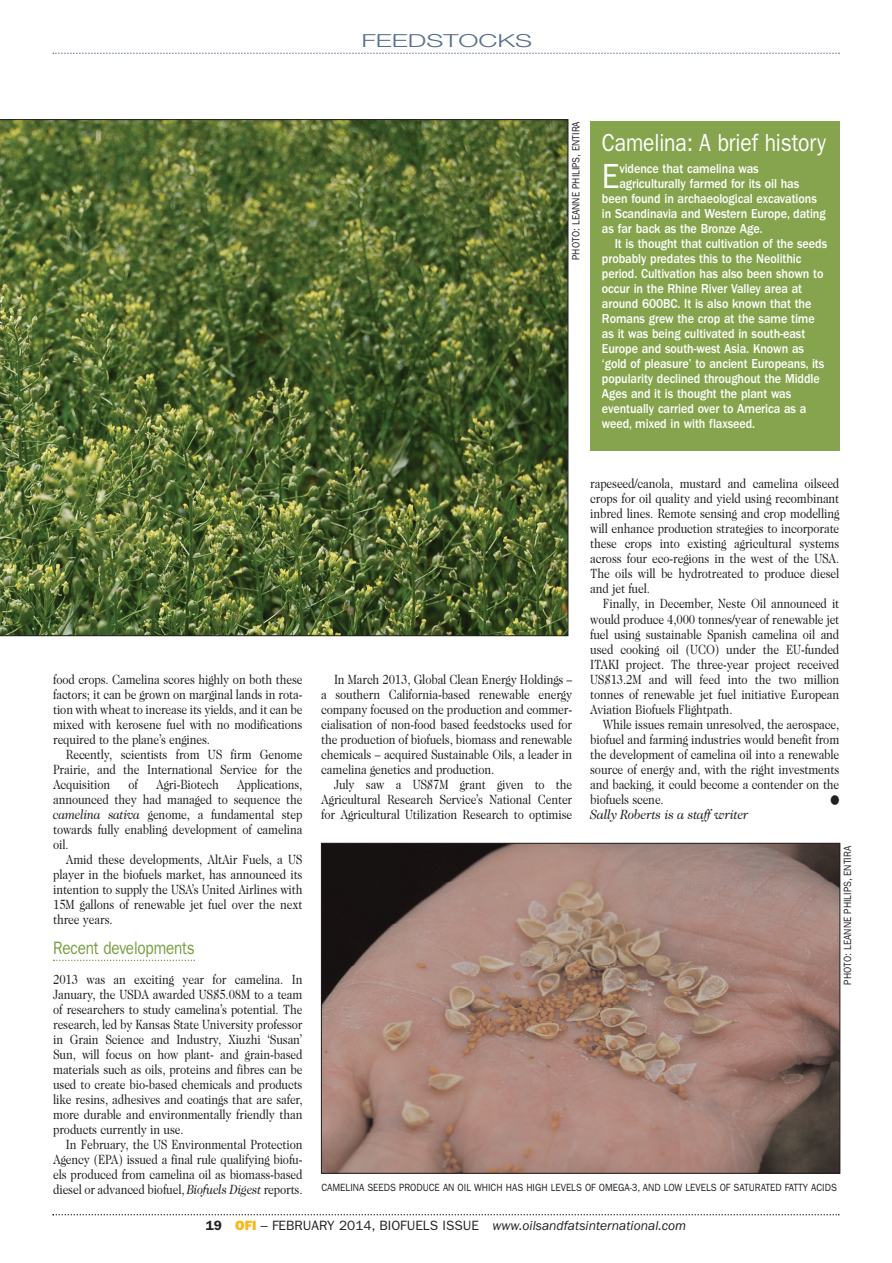
<style>
.page{position:relative;width:892px;height:1263px;background:#fff}
.page>*{position:absolute;margin:0;border:0;box-sizing:border-box;transform-origin:0 0}
.t1{font:34.95px "Franklin Gothic LT";color:#fff;scale:.9 1}
.t2{font:24.75px "Franklin Gothic LT";letter-spacing:-.005em;color:#fff;scale:.85 1}
.t3{font:18px "Franklin Gothic LT";letter-spacing:-.01em;color:#779d3e;scale:.85 1}
.t4{font:300 18px "Helvetica Neue CELT";color:#556f8e;scale:1.5 1}
.t5{font:13.5px/15px "Caslon Two Twenty Four LT";letter-spacing:-.01em;color:#231f20;text-align:justify;scale:.85 1}
.t6{font:500 13.5px "Franklin Gothic LT";letter-spacing:-.005em;color:#fff;scale:.9 1}
.t7{font:italic 13.5px "Franklin Gothic LT";color:#231f20}
.t8{font:italic 13.5px "Caslon Two Twenty Four LT";letter-spacing:-.01em;color:#231f20;scale:.9 1}
.t9{font:10.5px "Franklin Gothic LT";color:#231f20;scale:.9 1}
.s1{font-style:italic}
.s2{font-weight:600;font-style:normal}
.s3{font-weight:800;font-style:normal;color:#fcb615}
.s4{font-style:normal}
</style>
<div class="page">
<svg style="left:52px;top:1214px;width:787px;height:1px"></svg>
<svg style="left:53px;top:53px;width:786px;height:1px"></svg>
<svg style="left:53px;top:959px;width:142px;height:2px"></svg>
<img style="left:323px;top:845px;width:515px;height:326px">
<svg style="left:0;top:119px;width:568px;height:517px;background:#556932"></svg>
<div style="left:590px;top:121px;width:249px;height:330px;background:#86a44e"></div>
<h3 class="t4" style="left:361px;top:34px;width:115px">FEEDSTOCKS</h3>
<p class="t9" style="left:572px;top:260px;width:155px;rotate:-90deg">PHOTO: LEANNE PHILIPS, ENTIRA</p>
<h2 class="t2" style="left:602px;top:134px;width:265px">Camelina: A brief history</h2>
<h1 class="t1" style="left:602px;top:164px;width:21px">E</h1>
<p class="t6" style="left:619px;top:164px;width:156px">vidence that camelina was</p>
<p class="t6" style="left:619px;top:179px;width:201px">agriculturally farmed for its oil has</p>
<p class="t6" style="left:602px;top:194px;width:240px">been found in archaeological excavations</p>
<p class="t6" style="left:602px;top:209px;width:250px">in Scandinavia and Western Europe, dating</p>
<p class="t6" style="left:602px;top:224px;width:180px">as far back as the Bronze Age.</p>
<p class="t6" style="left:614px;top:239px;width:237px">It is thought that cultivation of the seeds</p>
<p class="t6" style="left:602px;top:254px;width:223px">probably predates this to the Neolithic</p>
<p class="t6" style="left:602px;top:269px;width:248px">period. Cultivation has also been shown to</p>
<p class="t6" style="left:602px;top:284px;width:224px">occur in the Rhine River Valley area at</p>
<p class="t6" style="left:602px;top:299px;width:234px">around 600BC. It is also known that the</p>
<p class="t6" style="left:602px;top:314px;width:238px">Romans grew the crop at the same time</p>
<p class="t6" style="left:602px;top:329px;width:227px">as it was being cultivated in south-east</p>
<p class="t6" style="left:602px;top:344px;width:226px">Europe and south-west Asia. Known as</p>
<p class="t6" style="left:602px;top:359px;width:248px">‘gold of pleasure’ to ancient Europeans, its</p>
<p class="t6" style="left:602px;top:374px;width:243px">popularity declined throughout the Middle</p>
<p class="t6" style="left:602px;top:389px;width:212px">Ages and it is thought the plant was</p>
<p class="t6" style="left:602px;top:404px;width:229px">eventually carried over to America as a</p>
<p class="t6" style="left:602px;top:419px;width:172px">weed, mixed in with flaxseed.</p>
<p class="t5" style="left:53px;top:672px;width:295px">food crops. Camelina scores highly on both these factors; it can be grown on marginal lands in rota&shy;tion with wheat to increase its yields, and it can be mixed with kerosene fuel with no modifications required to the plane’s engines.</p>
<p class="t5" style="left:53px;top:747px;width:295px;text-indent:13px">Recently, scientists from US firm Genome Prairie, and the International Service for the Acquisition</p>
<p class="t5" style="left:128px;top:777px;width:13px">of</p>
<p class="t5" style="left:156px;top:777px;width:75px">Agri-Biotech</p>
<p class="t5" style="left:53px;top:777px;width:295px;text-indent:184px">Applications, announced they had managed to sequence the <span class="s1">camelina sativa</span> genome, a fundamental step towards fully enabling development of camelina oil.</p>
<p class="t5" style="left:53px;top:852px;width:295px;text-indent:13px">Amid these developments, AltAir Fuels, a US player in the biofuels market, has announced its intention to supply the USA’s United Airlines with 15M gallons of renewable jet fuel over the next three years.</p>
<h3 class="t3" style="left:53px;top:941px;width:168px">Recent developments</h3>
<p class="t5" style="left:53px;top:972px;width:295px">2013 was an exciting year for camelina. In January, the USDA awarded US$5.08M to a team of researchers to study camelina’s potential. The research, led by Kansas State University professor in Grain Science and Industry, Xiuzhi ‘Susan’ Sun, will focus on how plant- and grain-based materials such as oils, proteins and fibres can be used to create bio-based chemicals and products like resins, adhesives and coatings that are safer, more durable and environmentally friendly than products currently in use.</p>
<p class="t5" style="left:53px;top:1137px;width:295px;text-indent:13px">In February, the US Environmental Protection Agency (EPA) issued a final rule qualifying biofu&shy;els produced from camelina oil as biomass-based diesel or advanced biofuel, <span class="s1">Biofuels Digest</span> reports.</p>
<p class="t5" style="left:321px;top:672px;width:297px;text-indent:13px">In March 2013, Global Clean Energy Holdings – a southern California-based renewable energy company focused on the production and commer&shy;cialisation of non-food based feedstocks used for the production of biofuels, biomass and renewable chemicals – acquired Sustainable Oils, a leader in camelina genetics and production.</p>
<p class="t5" style="left:321px;top:777px;width:297px;text-indent:13px">July saw a US$7M grant given to the Agricultural Research Service’s National Center for Agricultural Utilization Research to optimise</p>
<p class="t5" style="left:590px;top:477px;width:294px">rapeseed/canola, mustard and camelina oilseed crops for oil quality and yield using recombinant inbred lines. Remote sensing and crop modelling will enhance production strategies to incorporate these crops into existing agricultural systems across four eco-regions in the west of the USA.<br>The oils will be hydrotreated to produce diesel and jet fuel.</p>
<p class="t5" style="left:590px;top:597px;width:294px;text-indent:13px">Finally, in December, Neste Oil announced it would produce 4,000 tonnes/year of renewable jet fuel using sustainable Spanish camelina oil and used cooking oil (UCO) under the EU-funded ITAKI project. The three-year project received US$13.2M and will feed into the two million tonnes of renewable jet fuel initiative European Aviation Biofuels Flightpath.</p>
<p class="t5" style="left:590px;top:717px;width:294px;text-indent:13px">While issues remain unresolved, the aerospace, biofuel and farming industries would benefit from the development of camelina oil into a renewable source of energy and, with the right investments and backing, it could become a contender on the biofuels scene.</p>
<p class="t8" style="left:590px;top:808px;width:177px">Sally Roberts is a staff writer</p>
<p class="t9" style="left:844px;top:984px;width:155px;rotate:-90deg">PHOTO: LEANNE PHILIPS, ENTIRA</p>
<p class="t9" style="left:321px;top:1184px;width:574px">CAMELINA SEEDS PRODUCE AN OIL WHICH HAS HIGH LEVELS OF OMEGA-3, AND LOW LEVELS OF SATURATED FATTY ACIDS</p>
<p class="t7" style="left:206px;top:1221px;width:482px"><span class="s2">19</span> <span class="s3">OFI</span> <span class="s4">– FEBRUARY 2014, BIOFUELS ISSUE</span> www.oilsandfatsinternational.com</p>
<p class="t7" style="left:349px;top:1221px;width:195px">www.oilsandfatsinternational.com</p>
</div>
